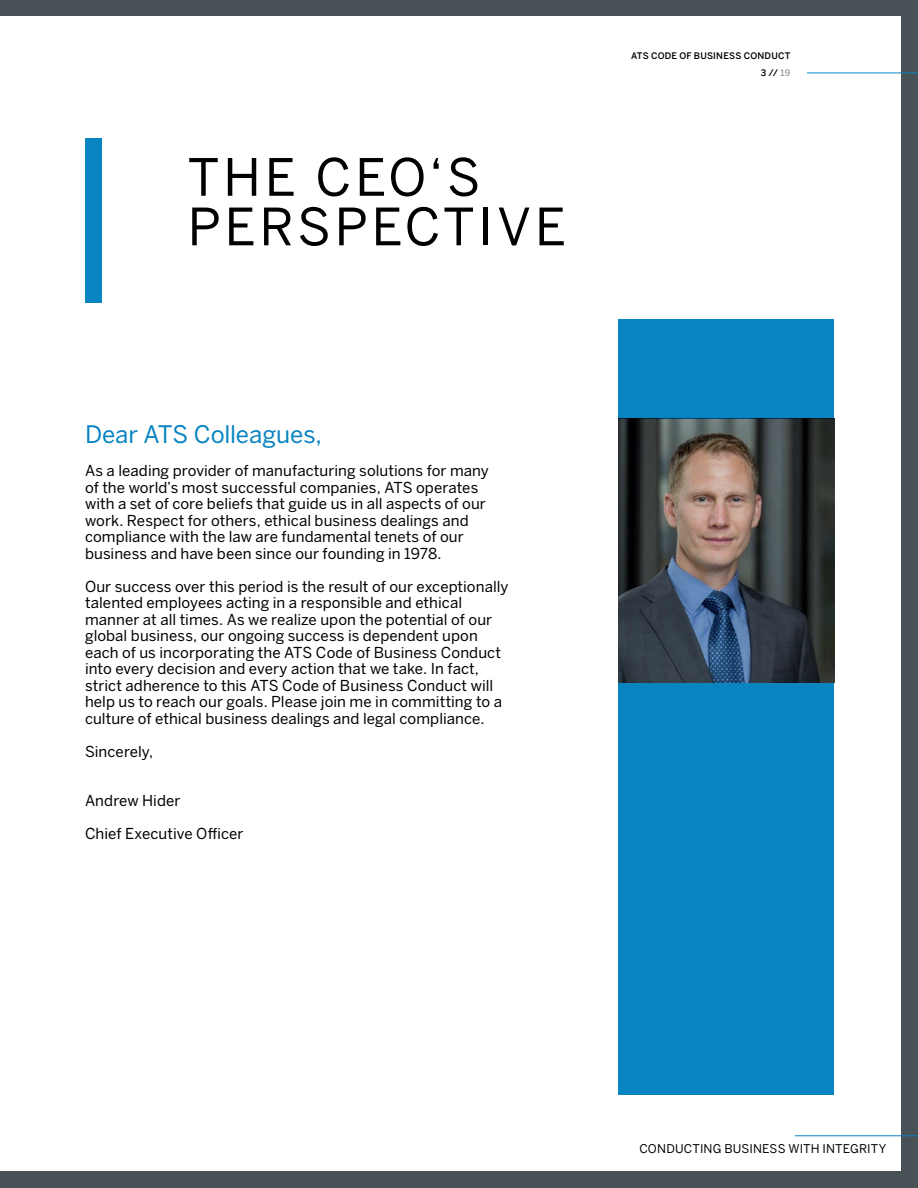
<style>
.page{position:relative;width:918px;height:1188px;background:#485156}
.page>*{position:absolute;margin:0;border:0;box-sizing:border-box;transform-origin:0 0}
.t1{font:51px/49.5px "Benton Sans";letter-spacing:.075em;color:#000}
.t2{font:24px "Benton Sans";letter-spacing:-.005em;color:#0884c1}
.t3{font:15px/16.5px "Benton Sans";letter-spacing:.005em;color:#000}
.t4{font:12px "Benton Sans";letter-spacing:.015em;color:#000}
.t5{font:500 9px/16.5px "Benton Sans";letter-spacing:.02em;color:#000;text-align:right}
.s1{color:#9d9d9c}
</style>
<div class="page">
<div style="left:0;top:16px;width:902px;height:1156px;background:#fff"></div>
<div style="left:619px;top:320px;width:215px;height:775px;background:#0884c1"></div>
<img style="left:619px;top:419px;width:215px;height:264px">
<hr style="left:807px;top:73px;width:111px;height:1px;background:#0884c1">
<hr style="left:795px;top:1135px;width:123px;height:1px;background:#0884c1">
<div style="left:85px;top:138px;width:17px;height:164px;background:#0884c1"></div>
<h1 class="t1" style="left:188px;top:152px;width:380px">THE CEO‘S<br>PERSPECTIVE</h1>
<p class="t5" style="left:631px;top:48px;width:161px">ATS CODE OF BUSINESS CONDUCT<br>3 // <span class="s1">19</span></p>
<h2 class="t2" style="left:85px;top:420px;width:239px">Dear ATS Colleagues,</h2>
<p class="t3" style="left:85px;top:462px;width:405px">As a leading provider of manufacturing solutions for many of the world’s most successful companies, ATS operates with a set of core beliefs that guide us in all aspects of our work. Respect for others, ethical business dealings and compliance with the law are fundamental tenets of our business and have been since our founding in 1978.</p>
<p class="t3" style="left:85px;top:578px;width:425px">Our success over this period is the result of our exceptionally talented employees acting in a responsible and ethical manner at all times. As we realize upon the potential of our global business, our ongoing success is dependent upon each of us incorporating the ATS Code of Business Conduct into every decision and every action that we take. In fact, strict adherence to this ATS Code of Business Conduct will help us to reach our goals. Please join me in committing to a culture of ethical business dealings and legal compliance.</p>
<p class="t3" style="left:85px;top:743px;width:70px">Sincerely,</p>
<p class="t3" style="left:85px;top:792px;width:97px">Andrew Hider</p>
<p class="t3" style="left:85px;top:825px;width:160px">Chief Executive Officer</p>
<p class="t4" style="left:639px;top:1141px;width:249px">CONDUCTING BUSINESS WITH INTEGRITY</p>
</div>
